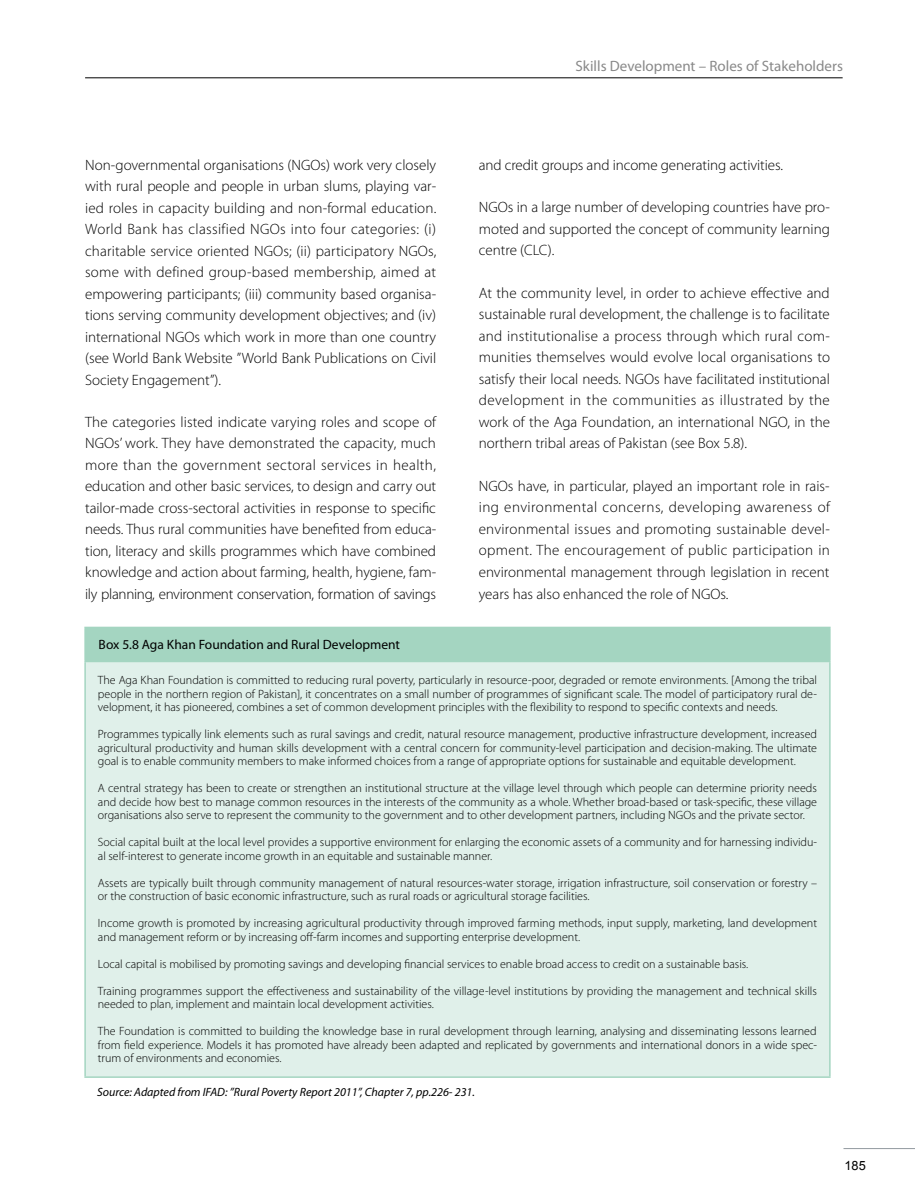
<style>
.page{position:relative;width:915px;height:1191px;background:#fff}
.page>*{position:absolute;margin:0;border:0;box-sizing:border-box;transform-origin:0 0}
.t1{font:300 15px/21.5px "Myriad Pro";color:#000;text-align:justify}
.t2{font:15px "Myriad Pro";color:#898989}
.t3{font:13.5px "Myriad Pro";color:#000}
.t4{font:12.75px "Arial";color:#000}
.t5{font:300 12px/13.5px "Myriad Pro";color:#000;text-align:justify}
.t6{font:italic 12px "Myriad Pro";color:#000}
</style>
<div class="page">
<hr style="left:85px;top:78px;width:757px;height:1px;background:#000">
<hr style="left:843px;top:1148px;width:71px;height:1px;background:#929a9f">
<div style="left:85px;top:627px;width:744px;height:34px;background:#a4d5c1"></div>
<div style="left:85px;top:661px;width:744px;height:416px;background:#e0f0ea"></div>
<hr style="left:84px;top:626px;width:746px;height:2px;background:#a4d5c1">
<hr style="left:84px;top:628px;width:2px;height:32px;background:#a4d5c1">
<hr style="left:828px;top:628px;width:2px;height:32px;background:#a4d5c1">
<hr style="left:84px;top:660px;width:746px;height:2px;background:#a4d5c1">
<hr style="left:84px;top:662px;width:2px;height:414px;background:#a4d5c1">
<hr style="left:828px;top:662px;width:2px;height:414px;background:#a4d5c1">
<hr style="left:84px;top:1076px;width:746px;height:1px;background:#a4d5c1">
<p class="t1" style="left:85px;top:154px;width:352px">Non-governmental organisations (NGOs) work very closely with rural people and people in urban slums, playing var&shy;ied roles in capacity building and non-formal education.<br>World Bank has classified NGOs into four categories: (i) charitable service oriented NGOs; (ii) participatory NGOs, some with defined group-based membership, aimed at empowering participants; (iii) community based organisa&shy;tions serving community development objectives; and (iv) international NGOs which work in more than one country (see World Bank Website ”World Bank Publications on Civil Society Engagement”).</p>
<p class="t1" style="left:85px;top:411px;width:352px">The categories listed indicate varying roles and scope of NGOs’ work. They have demonstrated the capacity, much more than the government sectoral services in health, education and other basic services, to design and carry out tailor-made cross-sectoral activities in response to specific needs. Thus rural communities have benefited from educa&shy;tion, literacy and skills programmes which have combined knowledge and action about farming, health, hygiene, fam&shy;ily planning, environment conservation, formation of savings</p>
<p class="t2" style="left:575px;top:57px;width:269px">Skills Development – Roles of Stakeholders</p>
<p class="t1" style="left:478px;top:154px;width:306px">and credit groups and income generating activities.</p>
<p class="t1" style="left:478px;top:197px;width:352px">NGOs in a large number of developing countries have pro&shy;moted and supported the concept of community learning centre (CLC).</p>
<p class="t1" style="left:478px;top:282px;width:353px">At the community level, in order to achieve effective and sustainable rural development, the challenge is to facilitate and institutionalise a process through which rural com&shy;munities themselves would evolve local organisations to satisfy their local needs. NGOs have facilitated institutional development in the communities as illustrated by the work of the Aga Foundation, an international NGO, in the northern tribal areas of Pakistan (see Box 5.8).</p>
<p class="t1" style="left:478px;top:475px;width:353px">NGOs have, in particular, played an important role in rais&shy;ing environmental concerns, developing awareness of environmental issues and promoting sustainable devel&shy;opment. The encouragement of public participation in environmental management through legislation in recent years has also enhanced the role of NGOs.</p>
<p class="t3" style="left:99px;top:636px;width:303px">Box 5.8 Aga Khan Foundation and Rural Development</p>
<p class="t5" style="left:98px;top:673px;width:720px">The Aga Khan Foundation is committed to reducing rural poverty, particularly in resource-poor, degraded or remote environments. [Among the tribal people in the northern region of Pakistan], it concentrates on a small number of programmes of significant scale. The model of participatory rural de&shy;velopment, it has pioneered, combines a set of common development principles with the flexibility to respond to specific contexts and needs.</p>
<p class="t5" style="left:98px;top:727px;width:720px">Programmes typically link elements such as rural savings and credit, natural resource management, productive infrastructure development, increased agricultural productivity and human skills development with a central concern for community-level participation and decision-making. The ultimate goal is to enable community members to make informed choices from a range of appropriate options for sustainable and equitable development.</p>
<p class="t5" style="left:98px;top:781px;width:720px">A central strategy has been to create or strengthen an institutional structure at the village level through which people can determine priority needs and decide how best to manage common resources in the interests of the community as a whole. Whether broad-based or task-specific, these village organisations also serve to represent the community to the government and to other development partners, including NGOs and the private sector.</p>
<p class="t5" style="left:98px;top:835px;width:720px">Social capital built at the local level provides a supportive environment for enlarging the economic assets of a community and for harnessing individu&shy;al self-interest to generate income growth in an equitable and sustainable manner.</p>
<p class="t5" style="left:98px;top:876px;width:720px">Assets are typically built through community management of natural resources-water storage, irrigation infrastructure, soil conservation or forestry – or the construction of basic economic infrastructure, such as rural roads or agricultural storage facilities.</p>
<p class="t5" style="left:98px;top:916px;width:720px">Income growth is promoted by increasing agricultural productivity through improved farming methods, input supply, marketing, land development and management reform or by increasing off-farm incomes and supporting enterprise development.</p>
<p class="t5" style="left:98px;top:957px;width:651px">Local capital is mobilised by promoting savings and developing financial services to enable broad access to credit on a sustainable basis.</p>
<p class="t5" style="left:98px;top:984px;width:720px">Training programmes support the effectiveness and sustainability of the village-level institutions by providing the management and technical skills needed to plan, implement and maintain local development activities.</p>
<p class="t5" style="left:98px;top:1024px;width:720px">The Foundation is committed to building the knowledge base in rural development through learning, analysing and disseminating lessons learned from field experience. Models it has promoted have already been adapted and replicated by governments and international donors in a wide spec&shy;trum of environments and economies.</p>
<p class="t6" style="left:97px;top:1085px;width:379px">Source: Adapted from IFAD: ”Rural Poverty Report 2011”, Chapter 7, pp.226- 231.</p>
<p class="t4" style="left:844px;top:1157px;width:23px">185</p>
</div>
